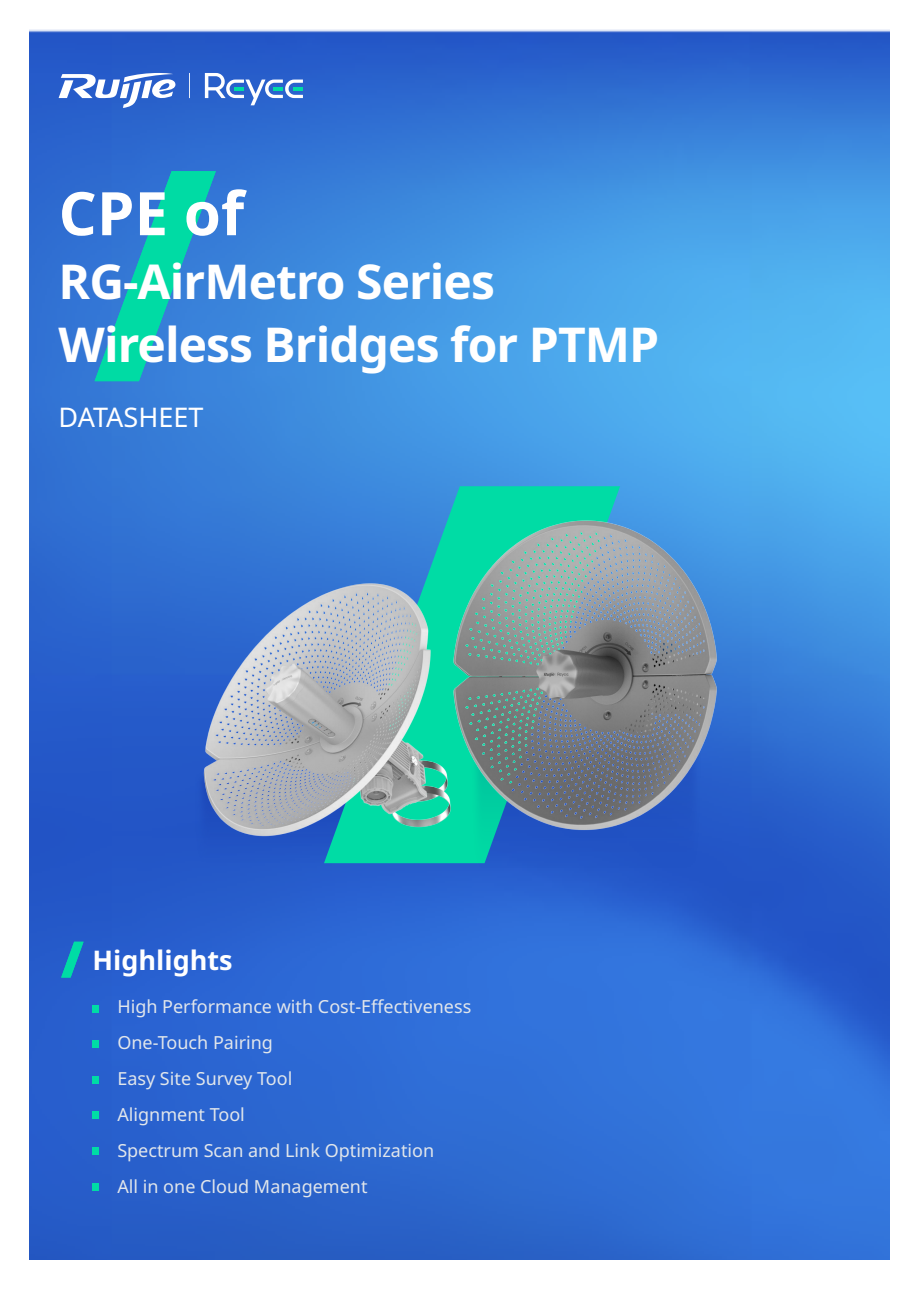
<style>
.page{position:relative;width:919px;height:1289px;background:#fff}
.page>*{position:absolute;margin:0;border:0;box-sizing:border-box;transform-origin:0 0}
.t1{font:700 60px "Noto Sans";color:#fff}
.t2{font:700 48px/63.6px "Noto Sans";letter-spacing:-.02em;color:#fff}
.t3{font:700 27px "Noto Sans";color:#fff}
.t4{font:27px "Noto Sans";color:#fff}
.t5{font:18px/35.8px "Noto Sans";color:#e1e6eb}
</style>
<div class="page">
<img style="left:30px;top:30px;width:859px;height:1229px">
<svg style="left:61px;top:941px;width:23px;height:36px"></svg>
<svg style="left:205px;top:73px;width:98px;height:32px"></svg>
<svg style="left:59px;top:73px;width:116px;height:35px"></svg>
<svg style="left:189px;top:73px;width:1px;height:25px"></svg>
<div style="left:92px;top:1005px;width:7px;height:7px;background:#00dca5"></div>
<div style="left:92px;top:1040px;width:7px;height:7px;background:#00dca5"></div>
<div style="left:92px;top:1076px;width:7px;height:7px;background:#00dca5"></div>
<div style="left:92px;top:1111px;width:7px;height:7px;background:#00dca5"></div>
<div style="left:92px;top:1147px;width:7px;height:7px;background:#00dca5"></div>
<div style="left:92px;top:1182px;width:7px;height:8px;background:#00dca5"></div>
<img style="left:149px;top:725px;width:274px;height:234px">
<svg style="left:324px;top:486px;width:296px;height:377px;background:#24a2c7"></svg>
<img style="left:198px;top:576px;width:248px;height:278px">
<img style="left:423px;top:695px;width:326px;height:294px">
<img style="left:446px;top:517px;width:276px;height:320px">
<svg style="left:95px;top:171px;width:121px;height:210px;background:#219dc3"></svg>
<h1 class="t1" style="left:59px;top:179px;width:187px">CPE of</h1>
<h2 class="t2" style="left:59px;top:250px;width:602px">RG-AirMetro Series<br>Wireless Bridges for PTMP</h2>
<h3 class="t4" style="left:59px;top:402px;width:146px">DATASHEET</h3>
<h3 class="t3" style="left:92px;top:944px;width:142px">Highlights</h3>
<p class="t5" style="left:117px;top:989px;width:355px">High Performance with Cost-Effectiveness<br>One-Touch Pairing<br>Easy Site Survey Tool<br>Alignment Tool<br>Spectrum Scan and Link Optimization<br>All in one Cloud Management</p>
</div>
